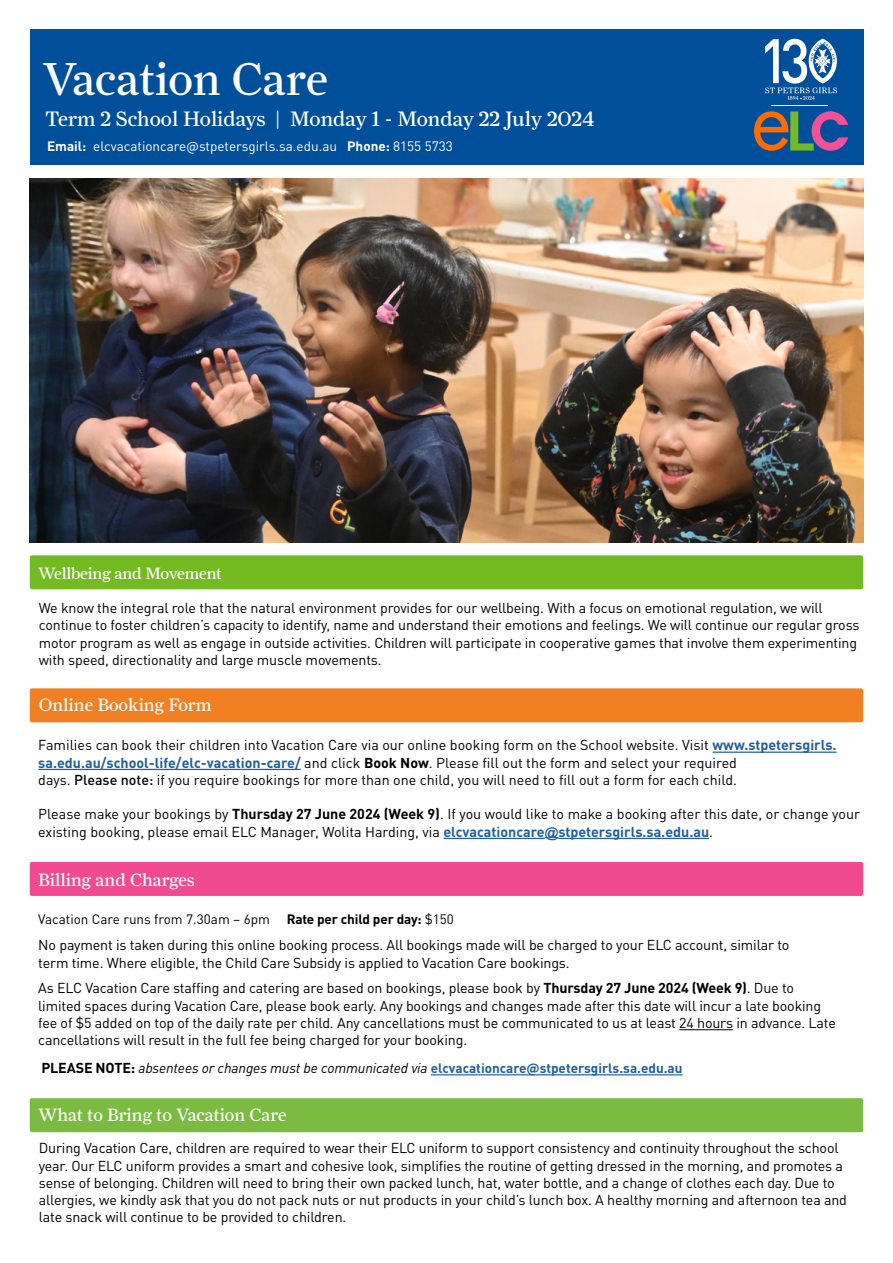
<style>
.page{position:relative;width:893px;height:1263px;background:#fff}
.page>*{position:absolute;margin:0;border:0;box-sizing:border-box;transform-origin:0 0}
.t1{font:46.5px "Farnham Display";color:#fff}
.t2{font:21px "Farnham Display";color:#fff}
.t3{font:18px "Farnham Display";color:#fff}
.t4{font:16.5px "Farnham Display";letter-spacing:-.01em;color:#fff}
.t5{font:14.25px/17.2px "DINOT";letter-spacing:-.01em;color:#000}
.t6{font:italic 14.25px "DINOT";letter-spacing:-.01em;color:#000}
.t7{font:13.5px "DINOT";color:#fff}
.t8{font:13.5px "DINOT";color:#000}
.s1{font-weight:700}
.s2{font-weight:700;color:#215e9e}
.s3{font-weight:500}
.s4{font-family:"Gill Sans";font-weight:700;color:#215e9e}
.s5{font-weight:700;font-style:normal}
.s6{font-weight:700;font-style:normal;font-size:13.5px;color:#215e9e}
</style>
<div class="page">
<div style="left:30px;top:862px;width:833px;height:34px;background:#f04b90;border-radius:2px"></div>
<div style="left:30px;top:1098px;width:833px;height:34px;background:#7cbb42;border-radius:2px"></div>
<div style="left:30px;top:688px;width:833px;height:34px;background:#f18022;border-radius:2px"></div>
<hr style="left:679px;top:1029px;width:54px;height:1px;background:#000">
<hr style="left:431px;top:1074px;width:252px;height:1px;background:#215e9e">
<hr style="left:712px;top:751px;width:125px;height:2px;background:#215e9e">
<hr style="left:38px;top:769px;width:263px;height:1px;background:#215e9e">
<hr style="left:443px;top:838px;width:102px;height:1px;background:#215e9e">
<svg style="left:545px;top:837px;width:13px;height:1px"></svg>
<hr style="left:558px;top:838px;width:151px;height:1px;background:#215e9e">
<div style="left:30px;top:30px;width:833px;height:135px;background:#004f9a"></div>
<svg style="left:754px;top:111px;width:94px;height:40px"></svg>
<svg style="left:765px;top:39px;width:72px;height:61px"></svg>
<hr style="left:772px;top:105px;width:56px;height:1px;background:#fff">
<div style="left:30px;top:555px;width:833px;height:34px;background:#74bb23;border-radius:2px"></div>
<img style="left:30px;top:178px;width:833px;height:365px">
<h1 class="t1" style="left:43px;top:51px;width:287px">Vacation Care</h1>
<h2 class="t2" style="left:46px;top:107px;width:550px">Term 2 School Holidays | Monday 1 - Monday 22 July 2024</h2>
<p class="t7" style="left:47px;top:137px;width:407px"><span class="s1">Email:</span> elcvacationcare@stpetersgirls.sa.edu.au <span class="s1">Phone:</span> 8155 5733</p>
<p class="t4" style="left:38px;top:563px;width:185px">Wellbeing and Movement</p>
<p class="t5" style="left:39px;top:599px;width:822px">We know the integral role that the natural environment provides for our wellbeing. With a focus on emotional regulation, we will continue to foster children’s capacity to identify, name and understand their emotions and feelings. We will continue our regular gross motor program as well as engage in outside activities. Children will participate in cooperative games that involve them experimenting with speed, directionality and large muscle movements.</p>
<p class="t3" style="left:39px;top:695px;width:174px">Online Booking Form</p>
<p class="t5" style="left:38px;top:736px;width:800px">Families can book their children into Vacation Care via our online booking form on the School website. Visit <span class="s2">www.stpetersgirls. sa.edu.au/school-life/elc-vacation-care/</span> and click <span class="s1">Book Now</span>. Please fill out the form and select your required<br>days. <span class="s3">Please note:</span> if you require bookings for more than one child, you will need to fill out a form for each child.</p>
<p class="t5" style="left:38px;top:805px;width:823px">Please make your bookings by <span class="s1">Thursday 27 June 2024 (Week 9)</span>. If you would like to make a booking after this date, or change your existing booking, please email ELC Manager, Wolita Harding, via <span class="s2">elcvacationcare</span><span class="s4">@</span><span class="s2">stpetersgirls.sa.edu.au</span>.</p>
<p class="t3" style="left:38px;top:869px;width:158px">Billing and Charges</p>
<p class="t8" style="left:38px;top:911px;width:417px">Vacation Care runs from 7.30am – 6pm <span class="s1">Rate per child per day:</span> $150</p>
<p class="t5" style="left:38px;top:936px;width:753px">No payment is taken during this online booking process. All bookings made will be charged to your ELC account, similar to term time. Where eligible, the Child Care Subsidy is applied to Vacation Care bookings.</p>
<p class="t5" style="left:38px;top:979px;width:799px">As ELC Vacation Care staffing and catering are based on bookings, please book by <span class="s1">Thursday 27 June 2024 (Week 9)</span>. Due to limited spaces during Vacation Care, please book early. Any bookings and changes made after this date will incur a late booking fee of $5 added on top of the daily rate per child. Any cancellations must be communicated to us at least 24 hours in advance. Late cancellations will result in the full fee being charged for your booking.</p>
<p class="t6" style="left:41px;top:1059px;width:643px"><span class="s5">PLEASE NOTE:</span> absentees or changes must be communicated via <span class="s6">elcvacationcare@stpetersgirls.sa.edu.au</span></p>
<p class="t3" style="left:38px;top:1104px;width:250px">What to Bring to Vacation Care</p>
<p class="t5" style="left:39px;top:1139px;width:810px">During Vacation Care, children are required to wear their ELC uniform to support consistency and continuity throughout the school year. Our ELC uniform provides a smart and cohesive look, simplifies the routine of getting dressed in the morning, and promotes a sense of belonging. Children will need to bring their own packed lunch, hat, water bottle, and a change of clothes each day. Due to allergies, we kindly ask that you do not pack nuts or nut products in your child’s lunch box. A healthy morning and afternoon tea and late snack will continue to be provided to children.</p>
</div>
